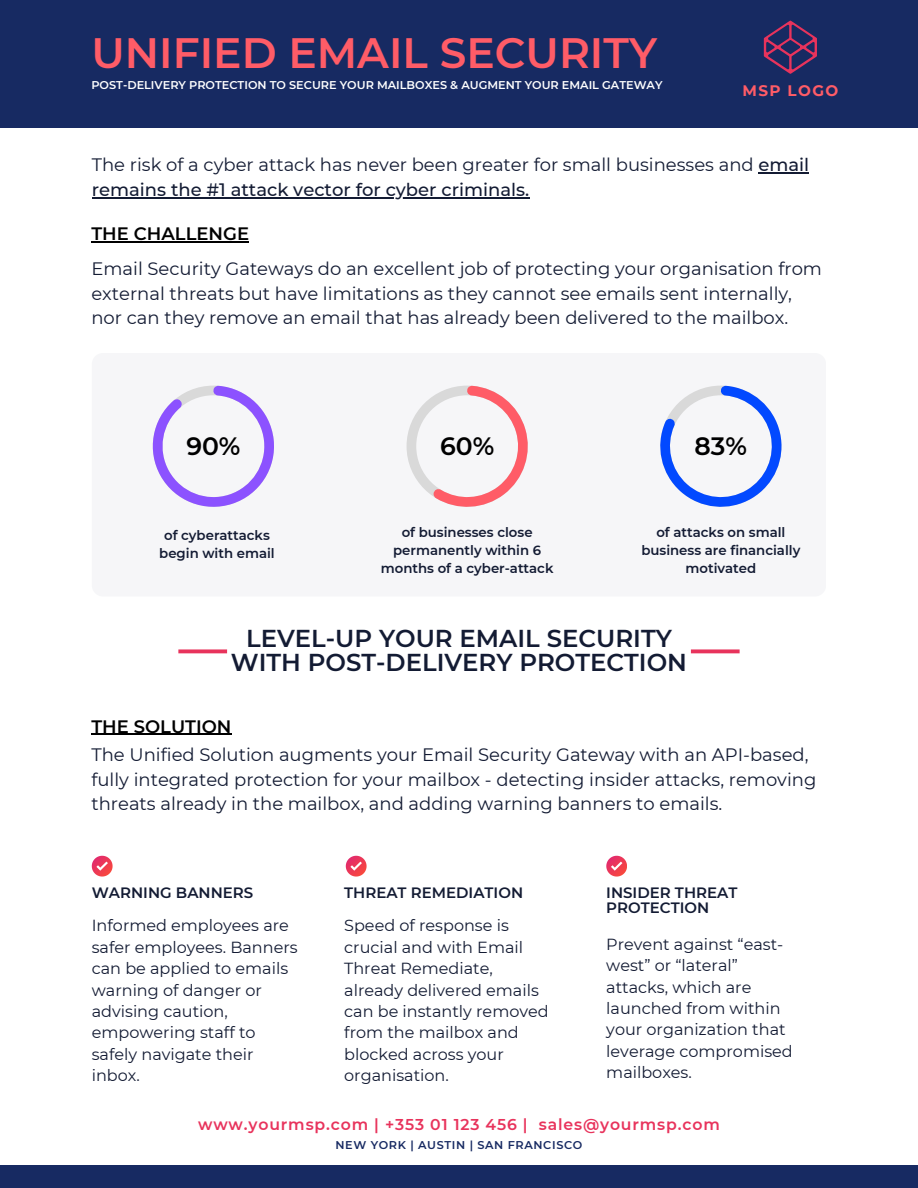
<style>
.page{position:relative;width:918px;height:1188px;background:#fff}
.page>*{position:absolute;margin:0;border:0;box-sizing:border-box;transform-origin:0 0}
.t1{font:600 42.45px "Montserrat";color:#ff5c67}
.t2{font:600 25.05px "Montserrat";color:#000}
.t3{font:600 24.45px/24.3px "Montserrat";color:#131b33;text-align:center}
.t4{font:18px/24.8px "Montserrat";color:#131b33}
.t5{font:600 18px "Montserrat";color:#000}
.t6{font:16.05px/21.3px "Montserrat";color:#131b33}
.t7{font:600 15.6px "Montserrat";letter-spacing:.055em;color:#e8335c}
.t8{font:700 15.15px "Montserrat";letter-spacing:.09em;color:#ff5c67}
.t9{font:600 15px/15.8px "Montserrat";color:#131b33}
.t10{font:600 13.35px/18.1px "Montserrat";color:#131b33;text-align:center}
.t11{font:600 11.25px "Montserrat";color:#fff}
.t12{font:600 11.25px "Montserrat";letter-spacing:.055em;color:#172a62}
.s1{font-weight:500}
</style>
<div class="page">
<svg style="left:92px;top:856px;width:20px;height:20px"></svg>
<svg style="left:346px;top:856px;width:20px;height:20px"></svg>
<svg style="left:606px;top:856px;width:21px;height:20px"></svg>
<div style="left:92px;top:353px;width:734px;height:244px;background:#f3f4f6;border-radius:11px"></div>
<svg style="left:153px;top:386px;width:121px;height:121px"></svg>
<svg style="left:407px;top:386px;width:121px;height:121px"></svg>
<svg style="left:660px;top:386px;width:121px;height:121px"></svg>
<div style="left:0;top:1165px;width:918px;height:23px;background:#172a62"></div>
<hr style="left:758px;top:172px;width:51px;height:2px;background:#131b33">
<hr style="left:92px;top:197px;width:437px;height:1px;background:#131b33">
<div style="left:0;top:0;width:918px;height:128px;background:#172a62"></div>
<hr style="left:91px;top:241px;width:158px;height:1px;background:#000">
<hr style="left:91px;top:734px;width:141px;height:1px;background:#000">
<svg style="left:764px;top:21px;width:53px;height:53px"></svg>
<svg style="left:691px;top:649px;width:49px;height:4px"></svg>
<svg style="left:178px;top:649px;width:49px;height:4px"></svg>
<p class="t1" style="left:91px;top:27px;width:567px">UNIFIED EMAIL SECURITY</p>
<p class="t11" style="left:91px;top:78px;width:573px">POST-DELIVERY PROTECTION TO SECURE YOUR MAILBOXES &amp; AUGMENT YOUR EMAIL GATEWAY</p>
<p class="t8" style="left:742px;top:82px;width:97px">MSP LOGO</p>
<p class="t4" style="left:92px;top:152px;width:719px">The risk of a cyber attack has never been greater for small businesses and <span class="s1">email remains the #1 attack vector for cyber criminals.</span></p>
<p class="t5" style="left:91px;top:223px;width:159px">THE CHALLENGE</p>
<p class="t4" style="left:91px;top:256px;width:732px">Email Security Gateways do an excellent job of protecting your organisation from external threats but have limitations as they cannot see emails sent internally, nor can they remove an email that has already been delivered to the mailbox.</p>
<p class="t2" style="left:186px;top:431px;width:56px">90%</p>
<p class="t2" style="left:440px;top:431px;width:56px">60%</p>
<p class="t2" style="left:695px;top:431px;width:54px">83%</p>
<p class="t10" style="left:159px;top:526px;width:117px">of cyberattacks begin with email</p>
<p class="t10" style="left:381px;top:523px;width:174px">of businesses close permanently within 6 months of a cyber-attack</p>
<p class="t10" style="left:641px;top:523px;width:161px">of attacks on small business are financially motivated</p>
<p class="t3" style="left:231px;top:626px;width:458px">LEVEL-UP YOUR EMAIL SECURITY<br>WITH POST-DELIVERY PROTECTION</p>
<p class="t5" style="left:91px;top:715px;width:142px">THE SOLUTION</p>
<p class="t4" style="left:91px;top:742px;width:726px">The Unified Solution augments your Email Security Gateway with an API-based, fully integrated protection for your mailbox - detecting insider attacks, removing threats already in the mailbox, and adding warning banners to emails.</p>
<p class="t9" style="left:92px;top:884px;width:163px">WARNING BANNERS</p>
<p class="t6" style="left:92px;top:915px;width:207px">Informed employees are safer employees. Banners can be applied to emails warning of danger or advising caution, empowering staff to safely navigate their inbox.</p>
<p class="t9" style="left:344px;top:884px;width:180px">THREAT REMEDIATION</p>
<p class="t6" style="left:344px;top:915px;width:206px">Speed of response is crucial and with Email<br>Threat Remediate, already delivered emails can be instantly removed from the mailbox and blocked across your organisation.</p>
<p class="t9" style="left:606px;top:884px;width:133px">INSIDER THREAT<br>PROTECTION</p>
<p class="t6" style="left:606px;top:933px;width:188px">Prevent against “east&shy;west” or “lateral” attacks, which are launched from within your organization that leverage compromised mailboxes.</p>
<p class="t7" style="left:198px;top:1115px;width:523px">www.yourmsp.com | +353 01 123 456 | sales@yourmsp.com</p>
<p class="t12" style="left:336px;top:1138px;width:248px">NEW YORK | AUSTIN | SAN FRANCISCO</p>
</div>
